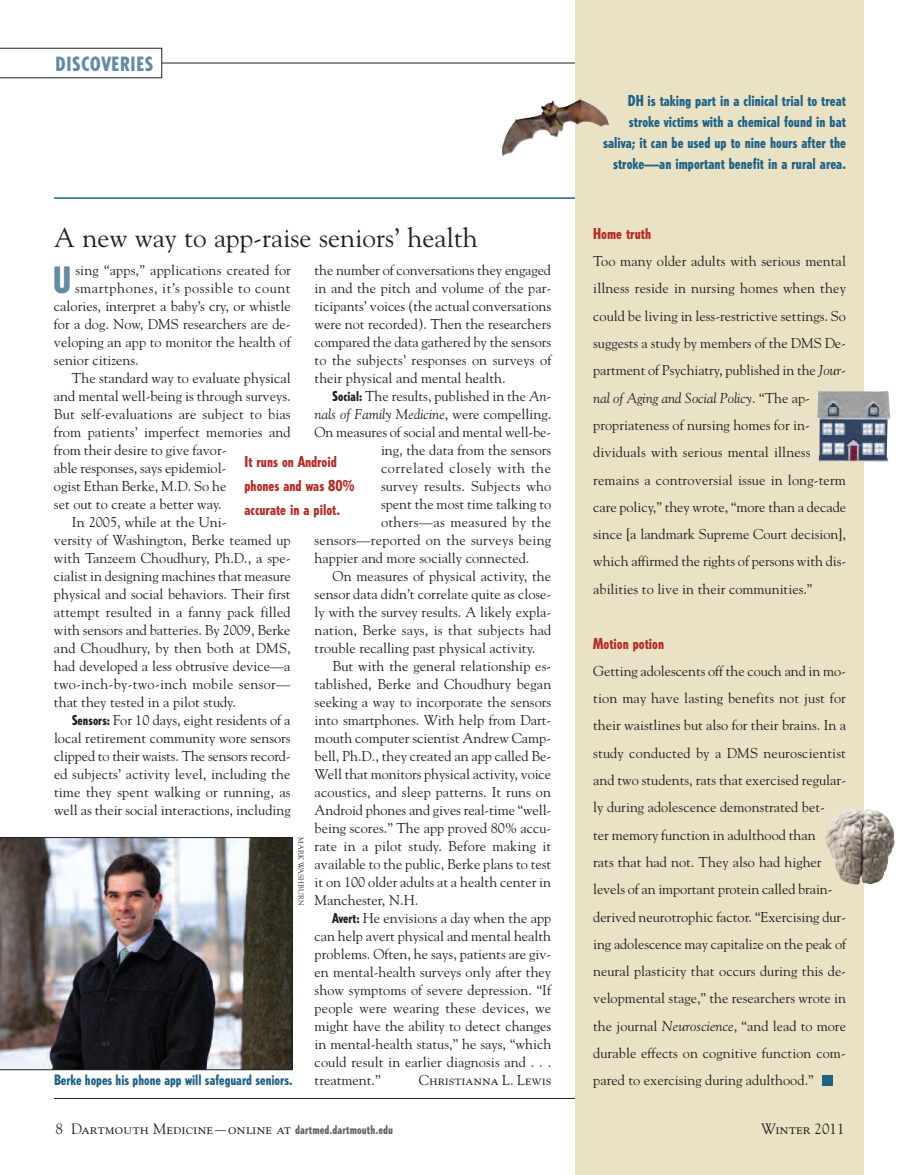
<style>
.page{position:relative;width:918px;height:1175px;background:#fff}
.page>*{position:absolute;margin:0;border:0;box-sizing:border-box;transform-origin:0 0}
.t1{font:800 condensed 36px "Tempo";color:#648ba4}
.t2{font:27px "Goudy";color:#231f20}
.t3{font:800 condensed 19.5px "Tempo";letter-spacing:.05em;color:#648ba4}
.t4{font:800 condensed 15px/21px "Tempo";color:#1e6286;text-align:right}
.t5{font:800 condensed 15px/24px "Tempo";color:#b72c25}
.t6{font:15px "Goudy SC";color:#231f20}
.t7{font:14.25px/27.3px "Goudy";color:#231f20}
.t8{font:14.25px "Goudy";letter-spacing:.04em;color:#231f20}
.t9{font:800 condensed 14.25px "Tempo";color:#1e6286}
.t10{font:italic 14.25px "Goudy";color:#231f20}
.t11{font:14.25px "Goudy";letter-spacing:.02em;color:#231f20}
.t12{font:14.25px "Goudy";letter-spacing:.025em;color:#231f20}
.t13{font:14.25px "Goudy SC";color:#231f20}
.t14{font:7.5px "Goudy";color:#231f20}
.s1{font-family:"Tempo";font-weight:800;font-stretch:condensed;font-size:13.5px}
.s2{font-style:italic}
.s3{font-style:normal}
.s4{font-family:"Goudy"}
.s5{font-family:"Tempo";font-weight:800;font-stretch:condensed;font-size:12px;color:#636366}
</style>
<div class="page">
<hr style="left:162px;top:63px;width:684px;height:1px;background:#231f20">
<svg style="left:0;top:48px;width:162px;height:30px"></svg>
<hr style="left:54px;top:1098px;width:792px;height:1px;background:#231f20">
<hr style="left:54px;top:197px;width:792px;height:2px;background:#1e6286">
<div style="left:575px;top:0;width:289px;height:1174px;background:#eae2c5"></div>
<img style="left:541px;top:98px;width:69px;height:28px">
<div style="left:822px;top:1075px;width:10px;height:11px;background:#1e6286"></div>
<img style="left:817px;top:391px;width:73px;height:71px">
<img style="left:825px;top:809px;width:70px;height:75px">
<img style="left:0;top:837px;width:292px;height:232px">
<h3 class="t3" style="left:56px;top:56px;width:99px">DISCOVERIES</h3>
<h2 class="t2" style="left:54px;top:222px;width:425px">A new way to app-raise seniors’ health</h2>
<p class="t7" style="left:315px;top:261px;width:238px;line-height:18px;text-align:justify">the number of conversations they engaged in and the pitch and volume of the par&shy;ticipants’ voices (the actual conversations were not recorded). Then the researchers compared the data gathered by the sensors to the subjects’ responses on surveys of their physical and mental health.</p>
<p class="t7" style="left:333px;top:382px;width:220px"><span class="s1">Social:</span> The results, published in the <span class="s2">An-</span></p>
<p class="t10" style="left:315px;top:405px;width:238px">nals of Family Medicine<span class="s3">, were compelling.</span></p>
<p class="t7" style="left:315px;top:418px;width:238px">On measures of social and mental well-be-</p>
<p class="t7" style="left:381px;top:436px;width:172px">ing, the data from the sensors</p>
<p class="t8" style="left:381px;top:459px;width:172px">correlated closely with the</p>
<p class="t7" style="left:381px;top:472px;width:172px">survey results. Subjects who</p>
<p class="t7" style="left:381px;top:490px;width:172px">spent the most time talking to</p>
<p class="t12" style="left:381px;top:513px;width:172px">others—as measured by the</p>
<p class="t7" style="left:315px;top:526px;width:238px">sensors—reported on the surveys being</p>
<p class="t7" style="left:315px;top:544px;width:216px">happier and more socially connected.</p>
<p class="t7" style="left:333px;top:562px;width:220px">On measures of physical activity, the</p>
<p class="t7" style="left:315px;top:580px;width:238px">sensor data didn’t correlate quite as close-</p>
<p class="t7" style="left:315px;top:598px;width:238px">ly with the survey results. A likely expla-</p>
<p class="t7" style="left:315px;top:616px;width:238px">nation, Berke says, is that subjects had</p>
<p class="t7" style="left:315px;top:634px;width:222px">trouble recalling past physical activity.</p>
<p class="t7" style="left:333px;top:652px;width:220px">But with the general relationship es-</p>
<p class="t7" style="left:315px;top:670px;width:238px">tablished, Berke and Choudhury began</p>
<p class="t7" style="left:315px;top:688px;width:238px">seeking a way to incorporate the sensors</p>
<p class="t7" style="left:315px;top:706px;width:238px">into smartphones. With help from Dart-</p>
<p class="t7" style="left:315px;top:724px;width:238px">mouth computer scientist Andrew Camp-</p>
<p class="t7" style="left:315px;top:742px;width:238px">bell, Ph.D., they created an app called Be-</p>
<p class="t7" style="left:315px;top:760px;width:238px">Well that monitors physical activity, voice</p>
<p class="t7" style="left:315px;top:778px;width:238px">acoustics, and sleep patterns. It runs on</p>
<p class="t7" style="left:315px;top:796px;width:238px">Android phones and gives real-time “well-</p>
<p class="t7" style="left:315px;top:814px;width:238px">being scores.” The app proved 80% accu-</p>
<p class="t7" style="left:315px;top:832px;width:238px">rate in a pilot study. Before making it</p>
<p class="t7" style="left:315px;top:850px;width:238px">available to the public, Berke plans to test</p>
<p class="t7" style="left:315px;top:868px;width:238px">it on 100 older adults at a health center in</p>
<p class="t7" style="left:315px;top:886px;width:105px">Manchester, N.H.</p>
<p class="t7" style="left:333px;top:904px;width:220px"><span class="s1">Avert:</span> He envisions a day when the app</p>
<p class="t7" style="left:315px;top:922px;width:238px">can help avert physical and mental health</p>
<p class="t7" style="left:315px;top:940px;width:238px">problems. Often, he says, patients are giv-</p>
<p class="t7" style="left:315px;top:958px;width:238px">en mental-health surveys only after they</p>
<p class="t7" style="left:315px;top:976px;width:238px">show symptoms of severe depression. “If</p>
<p class="t7" style="left:315px;top:994px;width:238px">people were wearing these devices, we</p>
<p class="t7" style="left:315px;top:1012px;width:238px">might have the ability to detect changes</p>
<p class="t7" style="left:315px;top:1030px;width:238px">in mental-health status,” he says, “which</p>
<p class="t7" style="left:315px;top:1048px;width:238px">could result in earlier diagnosis and . . .</p>
<p class="t7" style="left:315px;top:1066px;width:68px">treatment.”</p>
<p class="t13" style="left:419px;top:1074px;width:134px">Christianna L. Lewis</p>
<h1 class="t1" style="left:53px;top:266px;width:20px">U</h1>
<p class="t7" style="left:75px;top:256px;width:217px">sing “apps,” applications created for</p>
<p class="t8" style="left:75px;top:279px;width:217px">smartphones, it’s possible to count</p>
<p class="t7" style="left:54px;top:292px;width:238px">calories, interpret a baby’s cry, or whistle</p>
<p class="t7" style="left:54px;top:310px;width:238px">for a dog. Now, DMS researchers are de-</p>
<p class="t7" style="left:54px;top:328px;width:238px">veloping an app to monitor the health of</p>
<p class="t7" style="left:54px;top:346px;width:86px">senior citizens.</p>
<p class="t7" style="left:72px;top:364px;width:220px">The standard way to evaluate physical</p>
<p class="t7" style="left:54px;top:382px;width:238px">and mental well-being is through surveys.</p>
<p class="t7" style="left:54px;top:400px;width:238px">But self-evaluations are subject to bias</p>
<p class="t7" style="left:54px;top:418px;width:238px">from patients’ imperfect memories and</p>
<p class="t7" style="left:54px;top:436px;width:174px">from their desire to give favor-</p>
<p class="t7" style="left:54px;top:454px;width:174px">able responses, says epidemiol-</p>
<p class="t7" style="left:54px;top:472px;width:174px">ogist Ethan Berke, M.D. So he</p>
<p class="t7" style="left:54px;top:490px;width:169px">set out to create a better way.</p>
<p class="t7" style="left:72px;top:508px;width:156px">In 2005, while at the Uni-</p>
<p class="t7" style="left:54px;top:526px;width:238px">versity of Washington, Berke teamed up</p>
<p class="t7" style="left:54px;top:544px;width:238px">with Tan zeem Choud hury, Ph.D., a spe-</p>
<p class="t7" style="left:54px;top:562px;width:238px">cialist in designing machines that measure</p>
<p class="t7" style="left:54px;top:580px;width:238px">physical and social behaviors. Their first</p>
<p class="t7" style="left:54px;top:598px;width:238px">attempt resulted in a fanny pack filled</p>
<p class="t7" style="left:54px;top:616px;width:238px">with sensors and batteries. By 2009, Berke</p>
<p class="t7" style="left:54px;top:634px;width:238px">and Choudhury, by then both at DMS,</p>
<p class="t7" style="left:54px;top:652px;width:238px">had developed a less obtrusive device—a</p>
<p class="t11" style="left:54px;top:675px;width:238px">two-inch-by-two-inch mobile sensor—</p>
<p class="t7" style="left:54px;top:688px;width:184px">that they tested in a pilot study.</p>
<p class="t7" style="left:72px;top:706px;width:220px"><span class="s1">Sensors:</span> For 10 days, eight residents of a</p>
<p class="t7" style="left:54px;top:724px;width:238px">local retirement community wore sensors</p>
<p class="t7" style="left:54px;top:742px;width:238px">clipped to their waists. The sensors record-</p>
<p class="t7" style="left:54px;top:760px;width:238px">ed subjects’ activity level, including the</p>
<p class="t7" style="left:54px;top:778px;width:238px">time they spent walking or running, as</p>
<p class="t7" style="left:54px;top:796px;width:238px">well as their social interactions, including</p>
<p class="t5" style="left:244px;top:451px;width:111px">It runs on Android phones and was 80% accurate in a pilot.</p>
<p class="t14" style="left:305px;top:837px;width:70px;rotate:90deg">MARK WASHBURN</p>
<p class="t9" style="left:54px;top:1074px;width:240px">Berke hopes his phone app will safeguard seniors.</p>
<p class="t6" style="left:56px;top:1122px;width:339px"><span class="s4">8</span> Dartmouth Medicine—online at <span class="s5">dartmed.dartmouth.edu</span></p>
<p class="t4" style="left:603px;top:91px;width:244px">DH is taking part in a clinical trial to treat stroke victims with a chemical found in bat saliva; it can be used up to nine hours after the stroke—an important benefit in a rural area.</p>
<p class="t5" style="left:593px;top:223px;width:59px">Home truth</p>
<p class="t7" style="left:593px;top:247px;width:254px">Too many older adults with serious mental illness reside in nursing homes when they could be living in less-restrictive settings. So suggests a study by members of the DMS De&shy;partment of Psychiatry, published in the <span class="s2">Jour&shy;nal of Aging and Social Policy</span>. “The ap&shy;propriateness of nursing homes for in&shy;dividuals with serious mental illness remains a controversial issue in long-term care policy,” they wrote, “more than a decade since [a landmark Supreme Court decision], which affirmed the rights of persons with dis&shy;abilities to live in their communities.”</p>
<p class="t5" style="left:593px;top:632px;width:72px">Motion potion</p>
<p class="t7" style="left:593px;top:657px;width:254px">Getting adolescents off the couch and in mo&shy;tion may have lasting benefits not just for their waistlines but also for their brains. In a study conducted by a DMS neuroscientist and two students, rats that exercised regular&shy;ly during adolescence demonstrated bet-<br>ter memory function in adulthood than<br>rats that had not. They also had higher levels of an important protein called brain&shy;derived neurotrophic factor. “Exercising dur&shy;ing adolescence may capitalize on the peak of neural plasticity that occurs during this de&shy;velopmental stage,” the researchers wrote in the journal <span class="s2">Neuroscience</span>, “and lead to more durable effects on cognitive function com&shy;pared to exercising during adulthood.”</p>
<p class="t6" style="left:761px;top:1122px;width:85px">Winter <span class="s4">2011</span></p>
</div>
